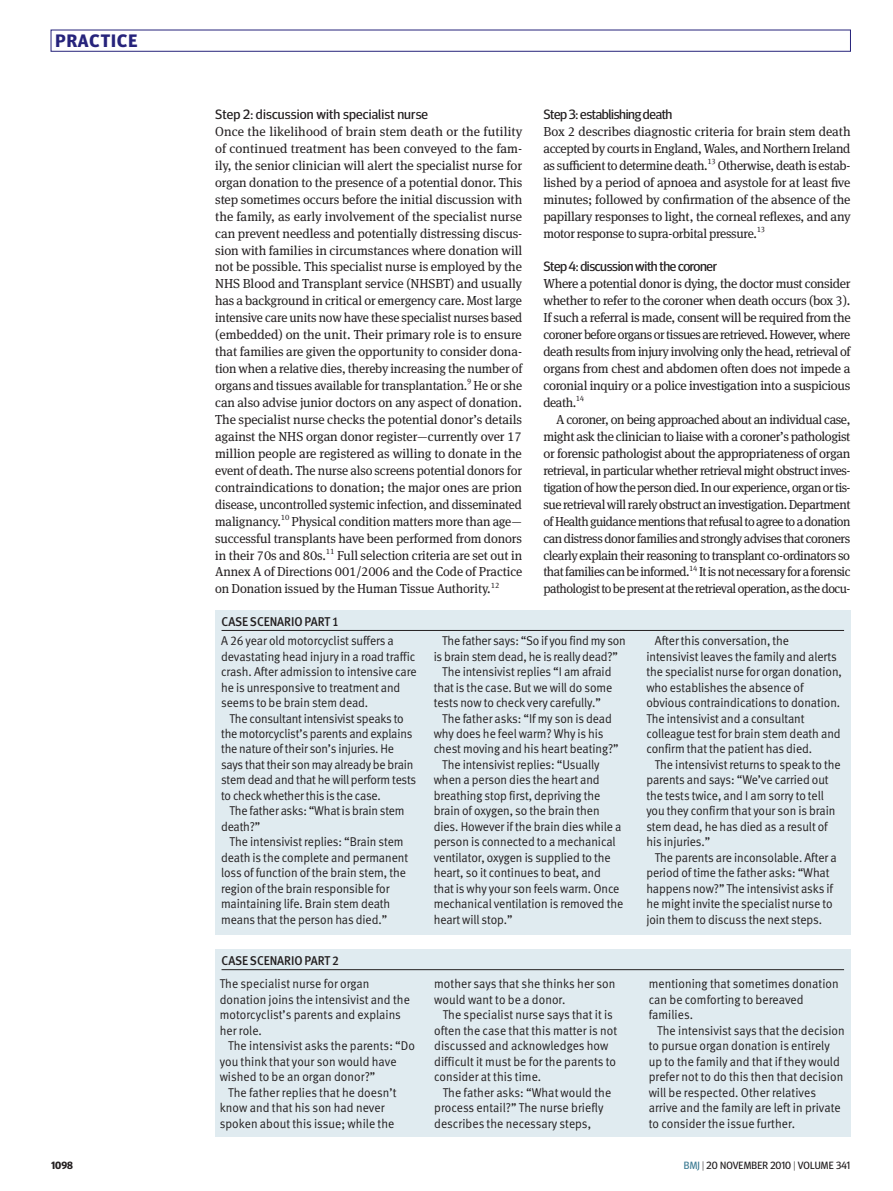
<style>
.page{position:relative;width:893px;height:1191px;background:#fff}
.page>*{position:absolute;margin:0;border:0;box-sizing:border-box;transform-origin:0 0}
.top_strap_12{font:700 18px "Meta Headline OT";letter-spacing:.06em;color:#26237b}
.subhead2{font:13.5px "Meta Headline OT";letter-spacing:-.025em;color:#231f20;scale:1.05 1}
.subhead2-2{font:13.5px "Meta Headline OT";letter-spacing:.01em;color:#231f20;scale:1.05 1}
.body{font:13.05px/17px "Meta Serif Pro";letter-spacing:-.025em;color:#231f20;text-align:justify}
.body_indent{font:13.05px/17px "Meta Serif Pro";letter-spacing:-.04em;color:#231f20;text-align:justify}
.body_indent-2{font:13.05px/17px "Meta Serif Pro";letter-spacing:-.04em;color:#231f20;text-align:right;scale:.96 1}
.box_text_indent{font:12.75px/15.5px "Meta Normal LF";letter-spacing:-.005em;color:#231f20;scale:.95 1}
.box_text{font:12.75px/15.5px "Meta Normal LF";letter-spacing:-.005em;color:#231f20;scale:.95 1}
.box_text_head_caps{font:12.75px "Meta Medium LF";letter-spacing:-.005em;color:#231f20;scale:.95 1}
.t1{font:10.5px "Meta Headline OT";letter-spacing:.01em;color:#231f20}
.t2{font:700 10.5px "Meta Headline OT";color:#231f20}
.body-2{font:7.8px "Meta Serif Pro";color:#231f20}
.body_indent-3{font:7.8px "Meta Serif Pro";color:#231f20;scale:.96 1}
.s1{color:#3c7b93}
.s2{font-weight:300}
</style>
<div class="page">
<div style="left:215px;top:949px;width:635px;height:187px;background:#e0ebf0"></div>
<hr style="left:222px;top:969px;width:622px;height:1px;background:#231f20">
<div style="left:215px;top:609px;width:635px;height:325px;background:#e0ebf0"></div>
<hr style="left:222px;top:630px;width:622px;height:1px;background:#231f20">
<p class="top_strap_12" style="left:56px;top:30px;width:83px">PRACTICE</p>
<p class="subhead2-2" style="left:215px;top:106px;width:204px">Step 2: discussion with specialist nurse</p>
<p class="body" style="left:215px;top:122px;width:309px">Once the likelihood of brain stem death or the futility of continued treatment has been conveyed to the fam&shy;ily, the senior clinician will alert the specialist nurse for organ donation to the presence of a potential donor. This step sometimes occurs before the initial discussion with the family, as early involvement of the specialist nurse can prevent needless and potentially distressing discus&shy;sion with families in circumstances where donation will not be possible. This specialist nurse is employed by the NHS Blood and Transplant service (NHSBT) and usually has a background in critical or emergency care. Most large intensive care units now have these specialist nurses based (embedded) on the unit. Their primary role is to ensure that families are given the opportunity to consider dona&shy;tion when a relative dies, thereby increasing the number of organs and tissues available for transplantation.<sup>9</sup> He or she can also advise junior doctors on any aspect of donation.<br>The specialist nurse checks the potential donor’s details against the NHS organ donor register—currently over 17 million people are registered as willing to donate in the event of death. The nurse also screens potential donors for contraindications to donation; the major ones are prion disease, uncontrolled systemic infection, and disseminated malignancy.<sup>10</sup> Physical condition matters more than age— successful transplants have been performed from donors in their 70s and 80s.</p>
<p class="subhead2" style="left:543px;top:106px;width:124px">Step 3: establishing death</p>
<p class="body" style="left:543px;top:122px;width:309px">Box 2 describes diagnostic criteria for brain stem death accepted by courts in England, Wales, and Northern Ireland as sufficient to determine death.</p>
<p class="body-2" style="left:707px;top:156px;width:10px">13</p>
<p class="body" style="left:543px;top:156px;width:309px;text-indent:174px">Otherwise, death is estab&shy;lished by a period of apnoea and asystole for at least five minutes; followed by confirmation of the absence of the papillary responses to light, the corneal reflexes, and any motor response to supra-orbital pressure.<sup>13</sup></p>
<p class="subhead2" style="left:543px;top:259px;width:167px">Step 4: discussion with the coroner</p>
<p class="body" style="left:543px;top:275px;width:309px">Where a potential donor is dying, the doctor must consider whether to refer to the coroner when death occurs (box 3).<br>If such a referral is made, consent will be required from the coroner before organs or tissues are retrieved. However, where death results from injury involving only the head, retrieval of organs from chest and abdomen often does not impede a coronial inquiry or a police investigation into a suspicious death.</p>
<p class="body-2" style="left:576px;top:393px;width:10px">14</p>
<p class="body_indent" style="left:543px;top:410px;width:309px;text-indent:13px">A coroner, on being approached about an individual case, might ask the clinician to liaise with a coroner’s pathologist or forensic pathologist about the appropriateness of organ retrieval, in particular whether retrieval might obstruct inves&shy;tigation of how the person died. In our experience, organ or tis&shy;sue retrieval will rarely obstruct an investigation. Department of Health guidance mentions that refusal to agree to a donation can distress donor families and strongly advises that coroners clearly explain their reasoning to transplant co-ordinators so that families can be informed.</p>
<p class="body-2" style="left:326px;top:545px;width:10px">11</p>
<p class="body" style="left:215px;top:546px;width:309px;text-indent:122px">Full selection criteria are set out in Annex A of Directions 001/2006 and the Code of Practice on Donation issued by the Human Tissue Authority.<sup>12</sup></p>
<p class="box_text_head_caps" style="left:222px;top:614px;width:125px">CASE SCENARIO PART 1</p>
<p class="box_text" style="left:221px;top:633px;width:207px">A 26 year old motorcyclist suffers a devastating head injury in a road traffic crash. After admission to intensive care he is unresponsive to treatment and seems to be brain stem dead.</p>
<p class="box_text_indent" style="left:221px;top:710px;width:207px;text-indent:9px">The consultant intensivist speaks to the motorcyclist’s parents and explains the nature of their son’s injuries. He says that their son may already be brain stem dead and that he will perform tests to check whether this is the case.</p>
<p class="box_text_indent" style="left:221px;top:803px;width:195px;text-indent:9px">The father asks: “What is brain stem death?”</p>
<p class="box_text_indent" style="left:221px;top:834px;width:198px;text-indent:9px">The intensivist replies: “Brain stem death is the complete and permanent loss of function of the brain stem, the region of the brain responsible for maintaining life. Brain stem death means that the person has died.”</p>
<p class="body_indent-3" style="left:689px;top:562px;width:10px">14</p>
<p class="body_indent-2" style="left:543px;top:563px;width:321px">It is not necessary for a forensic<br>pathologist to be present at the retrieval operation, as the docu-</p>
<p class="box_text_indent" style="left:434px;top:633px;width:204px;text-indent:9px">The father says: “So if you find my son is brain stem dead, he is really dead?”</p>
<p class="box_text_indent" style="left:434px;top:664px;width:190px;text-align:justify;text-indent:9px">The intensivist replies “I am afraid that is the case. But we will do some tests now to check very carefully.”</p>
<p class="box_text_indent" style="left:434px;top:710px;width:196px;text-indent:9px">The father asks: “If my son is dead why does he feel warm? Why is his chest moving and his heart beating?”</p>
<p class="box_text_indent" style="left:434px;top:756px;width:201px;text-indent:9px">The intensivist replies: “Usually when a person dies the heart and breathing stop first, depriving the brain of oxygen, so the brain then dies. However if the brain dies while a person is connected to a mechanical ventilator, oxygen is supplied to the heart, so it continues to beat, and that is why your son feels warm. Once mechanical ventilation is removed the heart will stop.”</p>
<p class="box_text_indent" style="left:646px;top:633px;width:207px;text-indent:9px">After this conversation, the intensivist leaves the family and alerts the specialist nurse for organ donation, who establishes the absence of obvious contraindications to donation.<br>The intensivist and a consultant colleague test for brain stem death and confirm that the patient has died.</p>
<p class="box_text_indent" style="left:646px;top:756px;width:206px;text-indent:9px">The intensivist returns to speak to the parents and says: “We’ve carried out the tests twice, and I am sorry to tell you they confirm that your son is brain stem dead, he has died as a result of his injuries.”</p>
<p class="box_text_indent" style="left:646px;top:849px;width:202px;text-indent:9px">The parents are inconsolable. After a period of time the father asks: “What happens now?” The intensivist asks if he might invite the specialist nurse to join them to discuss the next steps.</p>
<p class="box_text_head_caps" style="left:222px;top:953px;width:125px">CASE SCENARIO PART 2</p>
<p class="box_text" style="left:220px;top:976px;width:202px">The specialist nurse for organ donation joins the intensivist and the motorcyclist’s parents and explains her role.</p>
<p class="box_text_indent" style="left:220px;top:1038px;width:207px;text-indent:9px">The intensivist asks the parents: “Do you think that your son would have wished to be an organ donor?”</p>
<p class="box_text_indent" style="left:220px;top:1084px;width:188px;text-indent:9px">The father replies that he doesn’t know and that his son had never spoken about this issue; while the</p>
<p class="box_text_indent" style="left:434px;top:976px;width:192px">mother says that she thinks her son would want to be a donor.</p>
<p class="box_text_indent" style="left:434px;top:1007px;width:194px;text-indent:9px">The specialist nurse says that it is often the case that this matter is not discussed and acknowledges how difficult it must be for the parents to consider at this time.</p>
<p class="box_text_indent" style="left:434px;top:1084px;width:188px;text-indent:9px">The father asks: “What would the process entail?” The nurse briefly describes the necessary steps,</p>
<p class="box_text_indent" style="left:649px;top:976px;width:202px">mentioning that sometimes donation can be comforting to bereaved families.</p>
<p class="box_text_indent" style="left:649px;top:1022px;width:208px;text-indent:9px">The intensivist says that the decision to pursue organ donation is entirely up to the family and that if they would prefer not to do this then that decision will be respected. Other relatives arrive and the family are left in private to consider the issue further.</p>
<p class="t2" style="left:51px;top:1159px;width:24px">1098</p>
<p class="t1" style="left:684px;top:1159px;width:168px"><span class="s1">BMJ</span> <span class="s2">|</span> 20 NOVEMBER 2010 <span class="s2">|</span> VOLUME 341</p>
</div>
